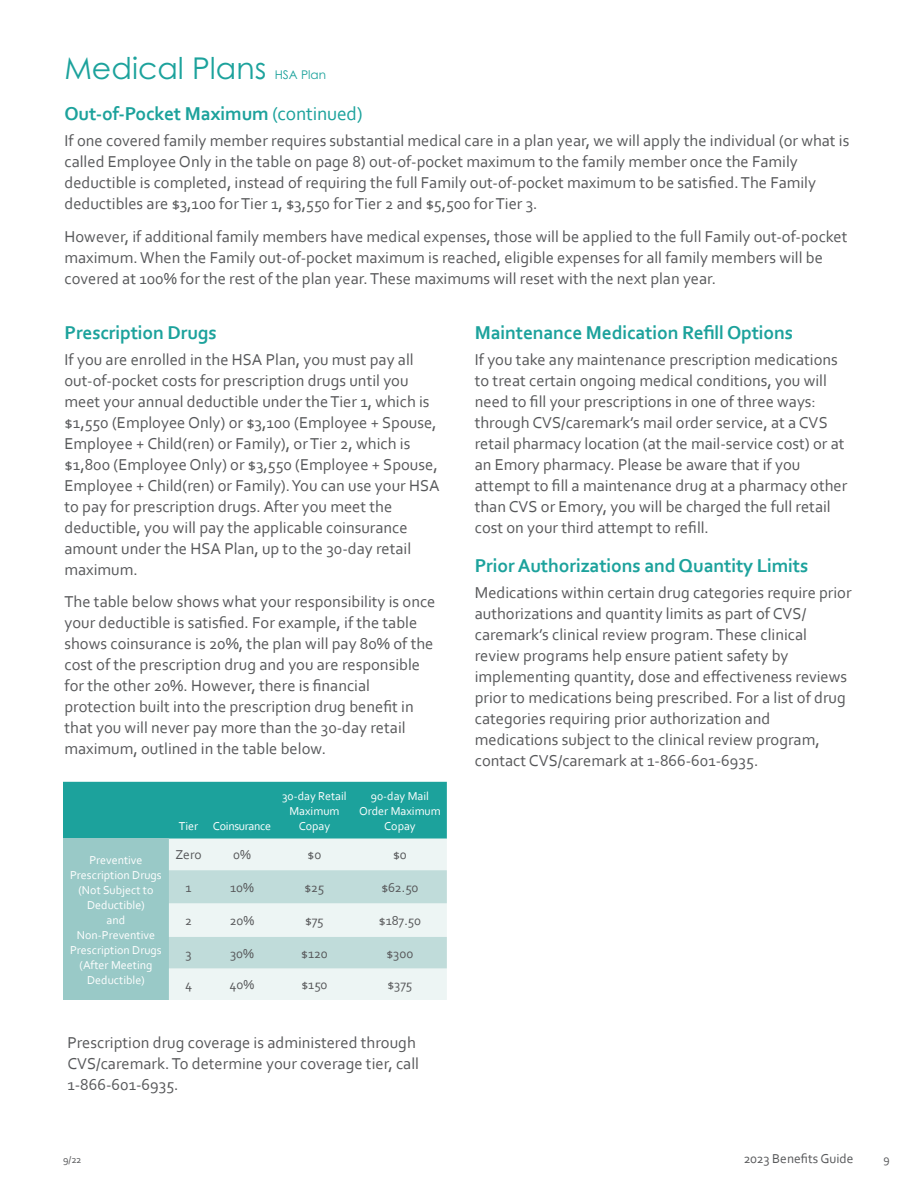
<style>
.page{position:relative;width:918px;height:1188px;background:#fff}
.page>*{position:absolute;margin:0;border:0;box-sizing:border-box;transform-origin:0 0}
.NEW_HEADER_2{font:30px "Century Gothic Pro";color:#1ca29c}
.Green_Bold_Subheads{font:700 19.5px "Corbel";letter-spacing:-.01em;color:#1ca29c}
._2017_Body_Copy{font:16.5px/21px "Corbel";color:#57585a}
.Table_text_9{font:13.5px "Corbel";color:#57585a}
.Table_text_9-2{font:12px/15px "Corbel";color:#fff;text-align:center}
.Table_text_9-3{font:12px "Corbel";letter-spacing:-.025em;color:#fff}
.NEW_HEADER_2-2{font:12px "Century Gothic Pro";color:#1ca29c}
.t1{font:12px "Corbel";color:#57585a}
.t2{font:10.5px "Corbel";color:#57585a}
.s1{font-weight:400}
</style>
<div class="page">
<div style="left:63px;top:782px;width:384px;height:57px;background:#1ca29c"></div>
<div style="left:63px;top:839px;width:106px;height:161px;background:#99c9c7"></div>
<div style="left:169px;top:839px;width:278px;height:161px;background:#edf5f4"></div>
<svg style="left:169px;top:870px;width:278px;height:98px;background:#cfe4e3"></svg>
<p class="NEW_HEADER_2" style="left:64px;top:50px;width:204px">Medical Plans</p>
<p class="NEW_HEADER_2-2" style="left:275px;top:67px;width:53px">HSA Plan</p>
<p class="Green_Bold_Subheads" style="left:64px;top:102px;width:300px">Out-of-Pocket Maximum <span class="s1">(continued)</span></p>
<p class="_2017_Body_Copy" style="left:64px;top:130px;width:786px">If one covered family member requires substantial medical care in a plan year, we will apply the individual (or what is called Employee Only in the table on page 8) out-of-pocket maximum to the family member once the Family deductible is completed, instead of requiring the full Family out-of-pocket maximum to be satisfied. The Family deductibles are $3,100 for Tier 1, $3,550 for Tier 2 and $5,500 for Tier 3.</p>
<p class="_2017_Body_Copy" style="left:64px;top:225px;width:785px">However, if additional family members have medical expenses, those will be applied to the full Family out-of-pocket maximum. When the Family out-of-pocket maximum is reached, eligible expenses for all family members will be covered at 100% for the rest of the plan year. These maximums will reset with the next plan year.</p>
<p class="Green_Bold_Subheads" style="left:64px;top:320px;width:154px">Prescription Drugs</p>
<p class="_2017_Body_Copy" style="left:64px;top:348px;width:377px">If you are enrolled in the HSA Plan, you must pay all out-of-pocket costs for prescription drugs until you meet your annual deductible under the Tier 1, which is $1,550 (Employee Only) or $3,100 (Employee + Spouse, Employee + Child(ren) or Family), or Tier 2, which is $1,800 (Employee Only) or $3,550 (Employee + Spouse, Employee + Child(ren) or Family). You can use your HSA to pay for prescription drugs. After you meet the deductible, you will pay the applicable coinsurance amount under the HSA Plan, up to the 30-day retail maximum.</p>
<p class="_2017_Body_Copy" style="left:64px;top:591px;width:372px">The table below shows what your responsibility is once your deductible is satisfied. For example, if the table shows coinsurance is 20%, the plan will pay 80% of the cost of the prescription drug and you are responsible for the other 20%. However, there is financial protection built into the prescription drug benefit in that you will never pay more than the 30-day retail maximum, outlined in the table below.</p>
<p class="Table_text_9-2" style="left:89px;top:852px;width:55px">Preventive</p>
<p class="Table_text_9-2" style="left:70px;top:867px;width:93px">Prescription Drugs (Not Subject to<br>Deductible)</p>
<p class="Table_text_9-2" style="left:107px;top:912px;width:20px">and</p>
<p class="Table_text_9-2" style="left:70px;top:927px;width:93px">Non-Preventive<br>Prescription Drugs (After Meeting<br>Deductible)</p>
<p class="Table_text_9-2" style="left:179px;top:818px;width:21px">Tier</p>
<p class="Table_text_9-3" style="left:213px;top:818px;width:60px">Coinsurance</p>
<p class="Table_text_9-2" style="left:282px;top:788px;width:66px">30-day Retail</p>
<p class="Table_text_9-2" style="left:289px;top:803px;width:52px">Maximum</p>
<p class="Table_text_9-2" style="left:299px;top:818px;width:33px">Copay</p>
<p class="Table_text_9-2" style="left:359px;top:788px;width:83px">90-day Mail<br>Order Maximum<br>Copay</p>
<p class="Table_text_9" style="left:175px;top:847px;width:28px">Zero</p>
<p class="Table_text_9" style="left:233px;top:847px;width:19px">0%</p>
<p class="Table_text_9" style="left:308px;top:847px;width:15px">$0</p>
<p class="Table_text_9" style="left:393px;top:847px;width:15px">$0</p>
<p class="Table_text_9" style="left:186px;top:879px;width:8px">1</p>
<p class="Table_text_9" style="left:230px;top:879px;width:25px">10%</p>
<p class="Table_text_9" style="left:305px;top:879px;width:21px">$25</p>
<p class="Table_text_9" style="left:381px;top:879px;width:39px">$62. 50</p>
<p class="Table_text_9" style="left:185px;top:912px;width:8px">2</p>
<p class="Table_text_9" style="left:230px;top:912px;width:26px">20%</p>
<p class="Table_text_9" style="left:305px;top:912px;width:20px">$75</p>
<p class="Table_text_9" style="left:379px;top:912px;width:44px">$187. 50</p>
<p class="Table_text_9" style="left:186px;top:945px;width:8px">3</p>
<p class="Table_text_9" style="left:230px;top:945px;width:25px">30%</p>
<p class="Table_text_9" style="left:301px;top:945px;width:28px">$120</p>
<p class="Table_text_9" style="left:387px;top:945px;width:28px">$300</p>
<p class="Table_text_9" style="left:185px;top:976px;width:8px">4</p>
<p class="Table_text_9" style="left:230px;top:976px;width:26px">40%</p>
<p class="Table_text_9" style="left:301px;top:976px;width:28px">$150</p>
<p class="Table_text_9" style="left:388px;top:976px;width:26px">$375</p>
<p class="_2017_Body_Copy" style="left:67px;top:1031px;width:353px">Prescription drug coverage is administered through<br>CVS/caremark. To determine your coverage tier, call<br>1-866-601-6935.</p>
<p class="Green_Bold_Subheads" style="left:475px;top:320px;width:320px">Maintenance Medication Refill Options</p>
<p class="_2017_Body_Copy" style="left:475px;top:348px;width:374px">If you take any maintenance prescription medications to treat certain ongoing medical conditions, you will need to fill your prescriptions in one of three ways: through CVS/caremark’s mail order service, at a CVS retail pharmacy location (at the mail-service cost) or at an Emory pharmacy. Please be aware that if you attempt to fill a maintenance drug at a pharmacy other than CVS or Emory, you will be charged the full retail cost on your third attempt to refill.</p>
<p class="Green_Bold_Subheads" style="left:475px;top:554px;width:335px">Prior Authorizations and Quantity Limits</p>
<p class="_2017_Body_Copy" style="left:475px;top:582px;width:378px">Medications within certain drug categories require prior authorizations and quantity limits as part of CVS/ caremark’s clinical review program. These clinical review programs help ensure patient safety by implementing quantity, dose and effectiveness reviews prior to medications being prescribed. For a list of drug categories requiring prior authorization and medications subject to the clinical review program, contact CVS/caremark at 1-866-601-6935.</p>
<p class="t2" style="left:63px;top:1153px;width:20px">9/22</p>
<p class="Table_text_9" style="left:744px;top:1150px;width:111px">2023 Benefits Guide</p>
<p class="t1" style="left:883px;top:1152px;width:8px">9</p>
</div>
